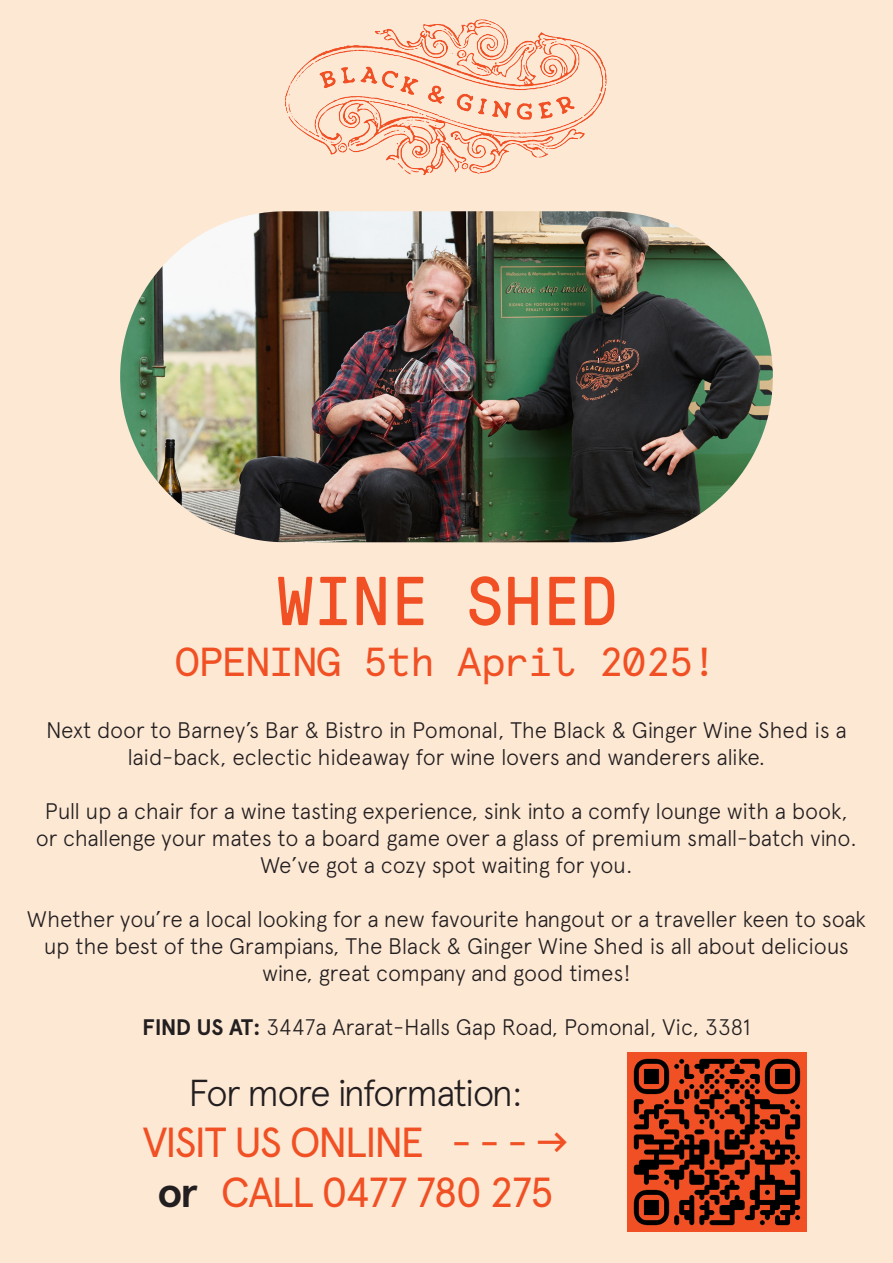
<style>
.page{position:relative;width:893px;height:1263px;background:#fde8d4}
.page>*{position:absolute;margin:0;border:0;box-sizing:border-box;transform-origin:0 0}
.t1{font:69px "GT Pressura Mono";color:#f05023}
.t2{font:42px "Apercu Pro";letter-spacing:-.05em;color:#f05023}
.t3{font:40.5px "Apercu Pro Mono";letter-spacing:-.04em;color:#f05023}
.t4{font:300 37.5px "Apercu Pro";letter-spacing:-.06em;color:#231f20}
.t5{font:300 22.5px/27px "Apercu Pro";letter-spacing:-.015em;color:#231f20;text-align:center}
.s1{font-weight:700}
.s2{font-weight:700;color:#231f20}
</style>
<div class="page">
<img style="left:120px;top:211px;width:653px;height:331px;border-radius:165px">
<img style="left:285px;top:19px;width:322px;height:157px">
<img style="left:628px;top:1052px;width:178px;height:179px">
<p class="t1" style="left:276px;top:560px;width:343px">WINE SHED</p>
<p class="t3" style="left:175px;top:631px;width:543px">OPENING 5th April 2025!</p>
<p class="t5" style="left:46px;top:715px;width:802px">Next door to Barney’s Bar &amp; Bistro in Pomonal, The Black &amp; Ginger Wine Shed is a laid-back, eclectic hideaway for wine lovers and wanderers alike.</p>
<p class="t5" style="left:36px;top:796px;width:822px">Pull up a chair for a wine tasting experience, sink into a comfy lounge with a book, or challenge your mates to a board game over a glass of premium small-batch vino.<br>We’ve got a cozy spot waiting for you.</p>
<p class="t5" style="left:27px;top:904px;width:841px">Whether you’re a local looking for a new favourite hangout or a traveller keen to soak up the best of the Grampians, The Black &amp; Ginger Wine Shed is all about delicious wine, great company and good times!</p>
<p class="t5" style="left:142px;top:1012px;width:610px"><span class="s1">FIND US AT:</span> 3447a Ararat-Halls Gap Road, Pomonal, Vic, 3381</p>
<p class="t4" style="left:189px;top:1065px;width:336px">For more information:</p>
<p class="t2" style="left:143px;top:1110px;width:427px">VISIT US ONLINE - - - --&gt;</p>
<p class="t2" style="left:157px;top:1161px;width:398px"><span class="s2">or</span> CALL 0477 780 275</p>
</div>
